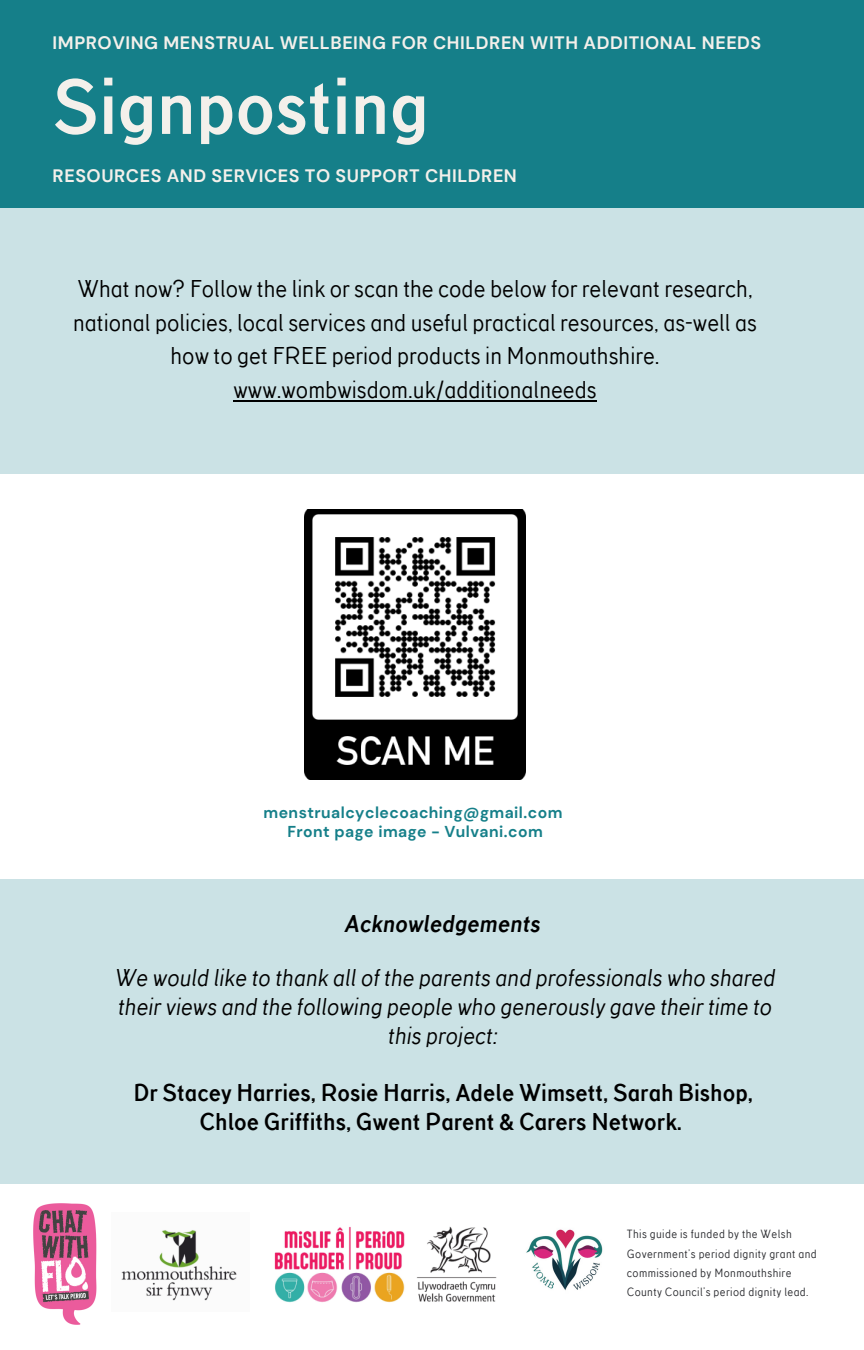
<style>
.page{position:relative;width:864px;height:1350px;background:#fff}
.page>*{position:absolute;margin:0;border:0;box-sizing:border-box;transform-origin:0 0}
.t1{font:700 78.08px "TT Corals";color:#f4f0eb}
.t2{font:24.75px/33.8px "TT Corals";color:#000;text-align:center}
.t3{font:italic 24.75px/28.8px "TT Corals";color:#000;text-align:center}
.t4{font:700 24.75px/28.8px "TT Corals";color:#000;text-align:center}
.t5{font:italic 700 24.75px "TT Corals";color:#000}
.t6{font:700 18px "DM Sans";letter-spacing:.03em;color:#f4f0eb}
.t7{font:700 15.75px/18.4px "DM Sans";letter-spacing:.03em;color:#157f89;text-align:center}
.t8{font:12.15px/19.1px "TT Corals";letter-spacing:.03em;color:#2b2c30}
</style>
<div class="page">
<img style="left:121px;top:1230px;width:116px;height:71px">
<img style="left:274px;top:1226px;width:223px;height:77px">
<div style="left:0;top:879px;width:864px;height:305px;background:#cbe2e5"></div>
<img style="left:526px;top:1229px;width:77px;height:62px">
<img style="left:33px;top:1203px;width:64px;height:121px">
<div style="left:0;top:0;width:864px;height:208px;background:#157f89"></div>
<div style="left:0;top:208px;width:864px;height:266px;background:#cbe2e5"></div>
<hr style="left:233px;top:400px;width:364px;height:1px;background:#000">
<img style="left:304px;top:509px;width:221px;height:270px">
<h2 class="t6" style="left:53px;top:31px;width:710px">IMPROVING MENSTRUAL WELLBEING FOR CHILDREN WITH ADDITIONAL NEEDS</h2>
<h3 class="t1" style="left:53px;top:60px;width:378px">Signposting</h3>
<h2 class="t6" style="left:53px;top:164px;width:466px">RESOURCES AND SERVICES TO SUPPORT CHILDREN</h2>
<h4 class="t2" style="left:73px;top:272px;width:685px">What now? Follow the link or scan the code below for relevant research, national policies, local services and useful practical resources, as-well as how to get FREE period products in Monmouthshire. www.wombwisdom.uk/additionalneeds</h4>
<h5 class="t7" style="left:264px;top:804px;width:300px">menstrualcyclecoaching@gmail.com<br>Front page image - Vulvani.com</h5>
<h4 class="t5" style="left:345px;top:909px;width:197px">Acknowledgements</h4>
<h3 class="t3" style="left:115px;top:964px;width:662px">We would like to thank all of the parents and professionals who shared their views and the following people who generously gave their time to this project:</h3>
<p class="t4" style="left:133px;top:1079px;width:621px">Dr Stacey Harries, Rosie Harris, Adele Wimsett, Sarah Bishop,<br>Chloe Griffiths, Gwent Parent &amp; Carers Network.</p>
<h1 class="t8" style="left:627px;top:1225px;width:191px">This guide is funded by the Welsh Government’s period dignity grant and commissioned by Monmouthshire County Council’s period dignity lead.</h1>
</div>
